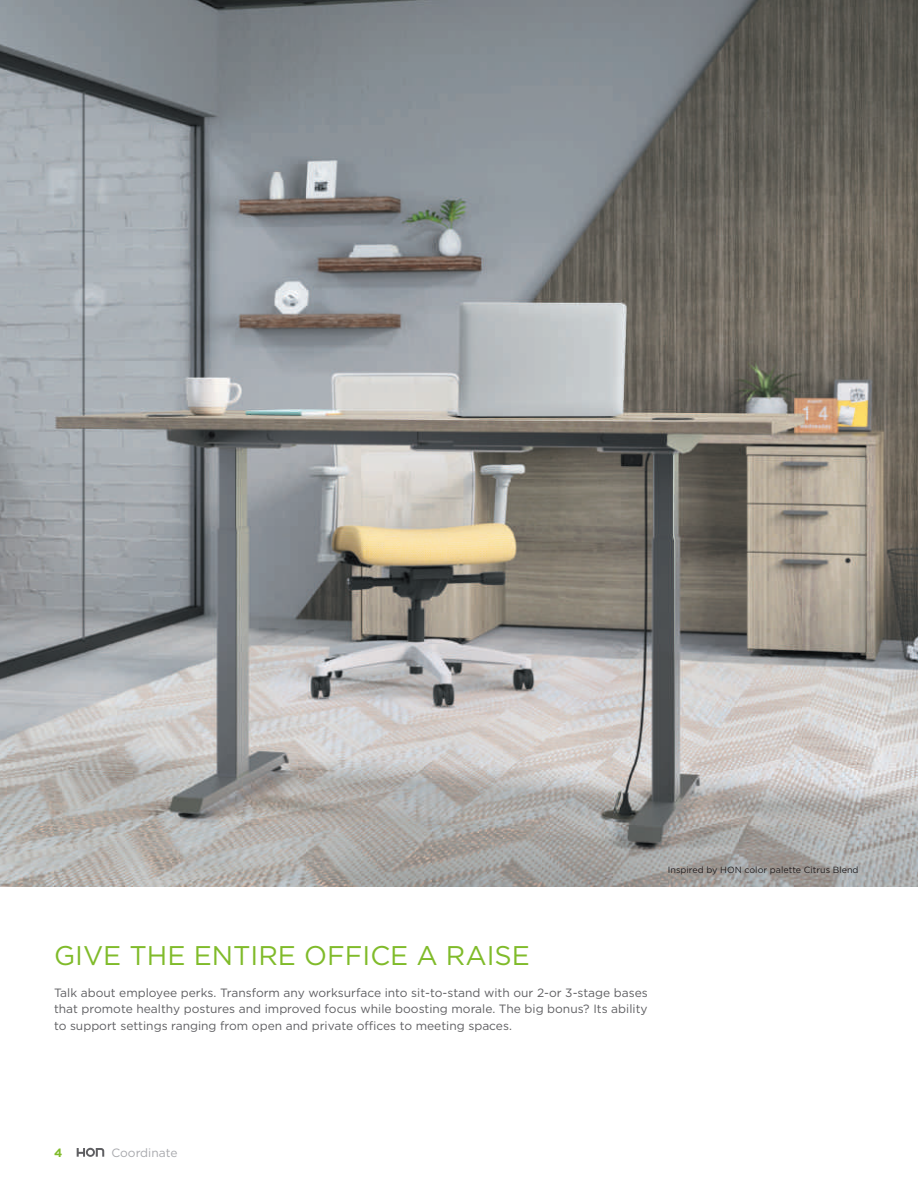
<style>
.page{position:relative;width:918px;height:1188px;background:#fff}
.page>*{position:absolute;margin:0;border:0;box-sizing:border-box;transform-origin:0 0}
.t1{font:27px "Gotham";color:#80bb2a}
.t2{font:12px/16.5px "Gotham";color:#5f5f62;text-align:justify}
.t3{font:12px "Gotham";color:#a8a9ad}
.t4{font:700 12px "Gotham";color:#80bb2a}
.t5{font:9px "Gotham";color:#231f20}
</style>
<div class="page">
<svg style="left:77px;top:1148px;width:27px;height:9px"></svg>
<img style="left:0;top:0;width:918px;height:887px">
<p class="t5" style="left:668px;top:864px;width:192px">Inspired by HON color palette Citrus Blend</p>
<h1 class="t1" style="left:54px;top:939px;width:478px">GIVE THE ENTIRE OFFICE A RAISE</h1>
<p class="t2" style="left:54px;top:984px;width:595px">Talk about employee perks. Transform any worksurface into sit-to-stand with our 2-or 3-stage bases that promote healthy postures and improved focus while boosting morale. The big bonus? Its ability to support settings ranging from open and private offices to meeting spaces.</p>
<p class="t4" style="left:54px;top:1144px;width:10px">4</p>
<p class="t3" style="left:111px;top:1145px;width:68px">Coordinate</p>
</div>
